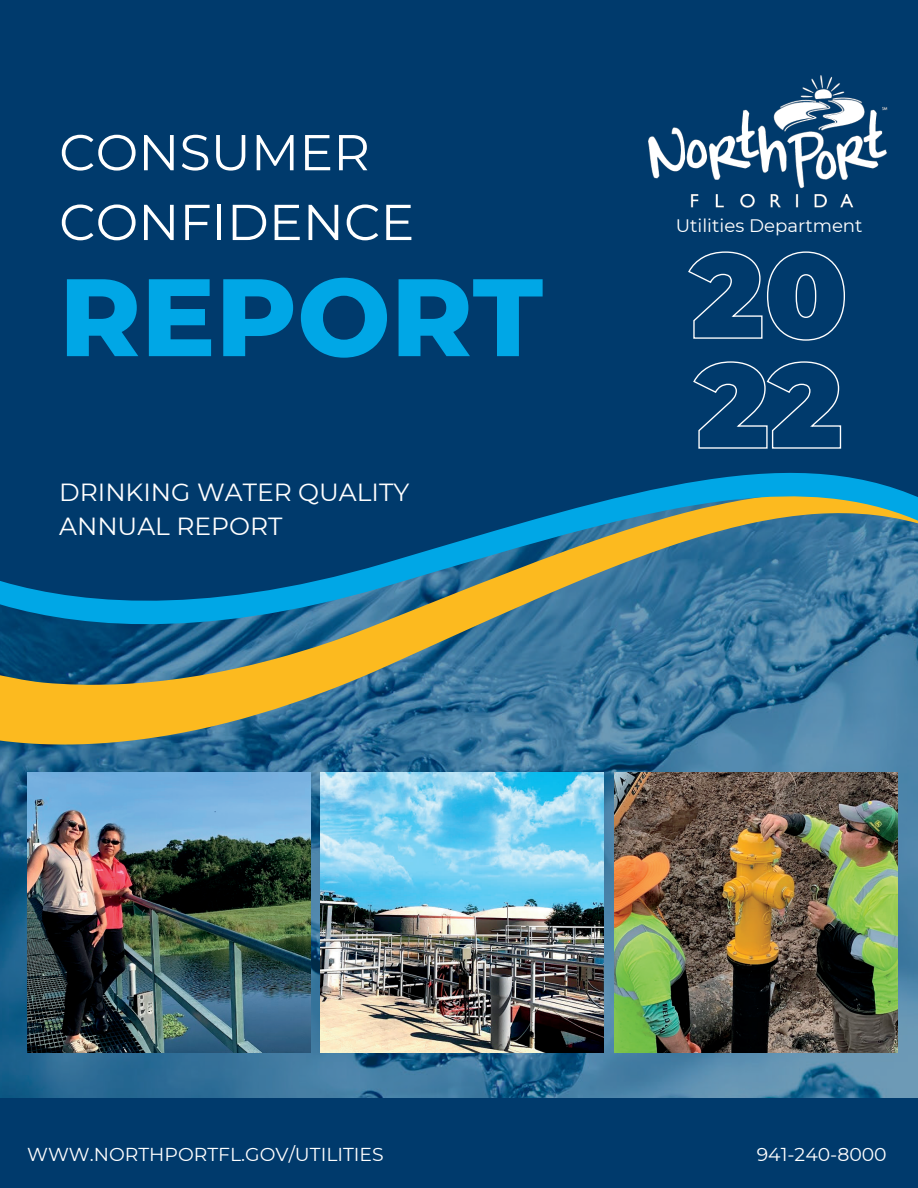
<style>
.page{position:relative;width:918px;height:1188px;background:#fff}
.page>*{position:absolute;margin:0;border:0;box-sizing:border-box;transform-origin:0 0}
.t1{font:800 109.8px "Montserrat";color:#00a7e6}
.t2{font:50.4px/69.8px "Montserrat";color:#fff}
.t3{font:24.75px/34.3px "Montserrat";color:#fff}
.t4{font:18.6px "Montserrat";color:#fff}
.t5{font:18px "Montserrat";color:#fff}
</style>
<div class="page">
<img style="left:0;top:745px;width:918px;height:353px">
<svg style="left:0;top:643px;width:918px;height:102px;background:#63837f"></svg>
<svg style="left:0;top:619px;width:918px;height:24px;background:#427487"></svg>
<svg style="left:0;top:431px;width:918px;height:188px;background:#1f5e80"></svg>
<div style="left:0;top:0;width:918px;height:431px;background:#003a6c"></div>
<div style="left:0;top:1098px;width:918px;height:90px;background:#003a6c"></div>
<img style="left:27px;top:772px;width:283px;height:281px">
<img style="left:321px;top:772px;width:283px;height:281px">
<img style="left:615px;top:772px;width:283px;height:281px">
<img style="left:648px;top:75px;width:240px;height:133px">
<svg style="left:688px;top:251px;width:157px;height:90px"></svg>
<svg style="left:692px;top:361px;width:150px;height:88px"></svg>
<p class="t2" style="left:59px;top:116px;width:357px">CONSUMER<br>CONFIDENCE</p>
<p class="t1" style="left:59px;top:237px;width:485px">REPORT</p>
<p class="t3" style="left:59px;top:474px;width:352px">DRINKING WATER QUALITY<br>ANNUAL REPORT</p>
<p class="t5" style="left:676px;top:213px;width:188px">Utilities Department</p>
<p class="t4" style="left:27px;top:1141px;width:358px">WWW.NORTHPORTFL.GOV/UTILITIES</p>
<p class="t4" style="left:757px;top:1141px;width:131px">941-240-8000</p>
</div>
